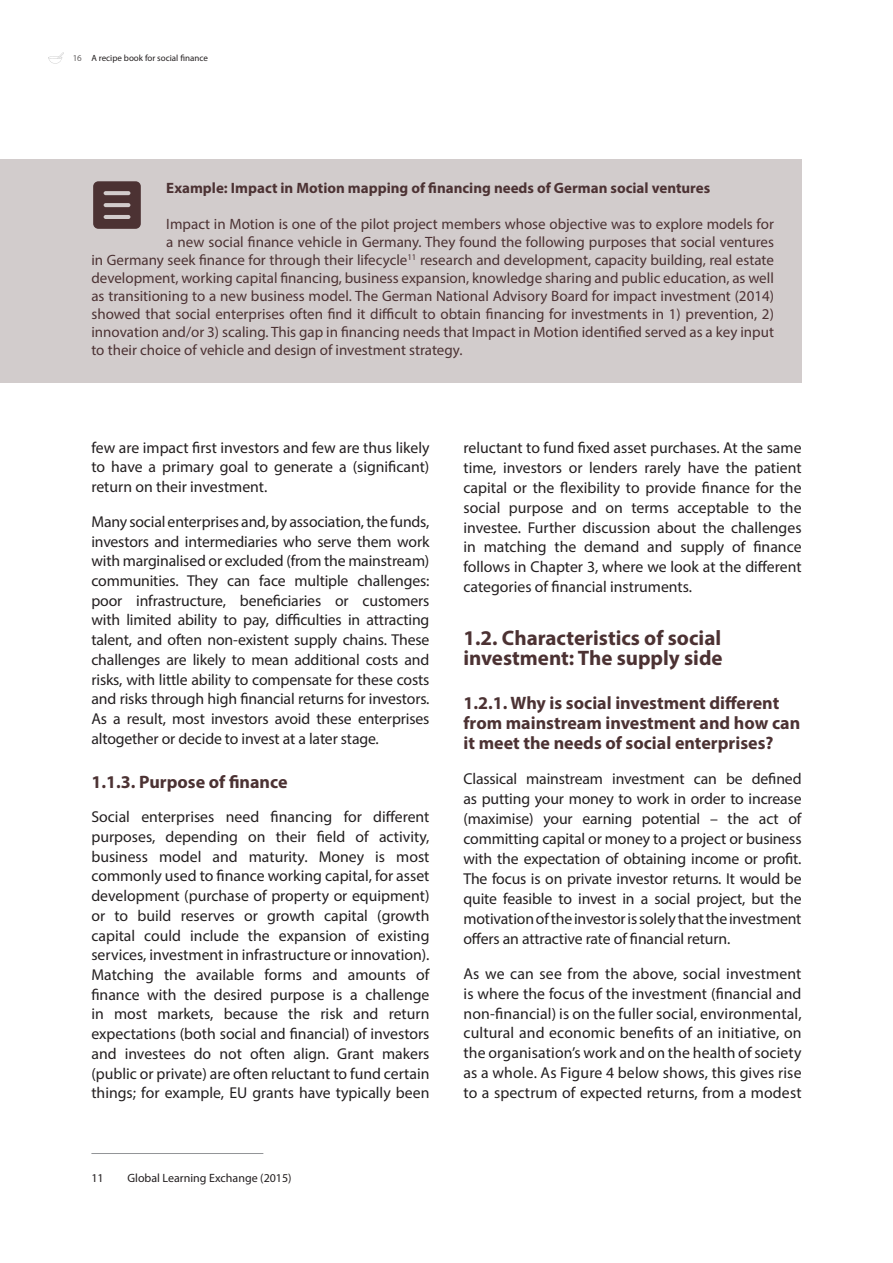
<style>
.page{position:relative;width:893px;height:1263px;background:#fff}
.page>*{position:absolute;margin:0;border:0;box-sizing:border-box;transform-origin:0 0}
.Front_matter_Title_1{font:700 21px/20px "Myriad Pro";color:#4c3233}
.Front_matter_Title_2{font:700 18px/20px "Myriad Pro";color:#4c3233}
.Front_matter_Body_te{font:15.75px/19.6px "Myriad Pro";color:#231f20;text-align:justify}
.Column_title{font:15px "Myriad Pro";color:#4c3233}
.Column_title-2{font:700 15px "Myriad Pro";color:#4c3233}
.Footnote{font:12px "Myriad Pro";color:#231f20}
.t1{font:9px "Myriad Pro";color:#231f20}
</style>
<div class="page">
<svg style="left:48px;top:52px;width:16px;height:12px"></svg>
<div style="left:0;top:159px;width:801px;height:224px;background:#d2cccc"></div>
<svg style="left:93px;top:181px;width:48px;height:48px;background:#614b4b"></svg>
<hr style="left:91px;top:1153px;width:172px;height:1px;background:#939598">
<p class="t1" style="left:72px;top:52px;width:137px">16 A recipe book for social finance</p>
<p class="Column_title-2" style="left:166px;top:178px;width:545px">Example: Impact in Motion mapping of financing needs of German social ventures</p>
<p class="Column_title" style="left:166px;top:214px;width:609px">Impact in Motion is one of the pilot project members whose objective was to explore models for</p>
<p class="Column_title" style="left:166px;top:232px;width:609px">a new social finance vehicle in Germany. They found the following purposes that social ventures</p>
<p class="Column_title" style="left:91px;top:250px;width:684px">in Germany seek finance for through their lifecycle<sup>11</sup> research and development, capacity building, real estate</p>
<p class="Column_title" style="left:91px;top:268px;width:684px">development, working capital financing, business expansion, knowledge sharing and public education, as well</p>
<p class="Column_title" style="left:91px;top:286px;width:684px">as transitioning to a new business model. The German National Advisory Board for impact investment (2014)</p>
<p class="Column_title" style="left:91px;top:304px;width:684px">showed that social enterprises often find it difficult to obtain financing for investments in 1) prevention, 2)</p>
<p class="Column_title" style="left:91px;top:322px;width:684px">innovation and/or 3) scaling. This gap in financing needs that Impact in Motion identified served as a key input</p>
<p class="Column_title" style="left:91px;top:340px;width:373px">to their choice of vehicle and design of investment strategy.</p>
<p class="Front_matter_Body_te" style="left:91px;top:437px;width:340px">few are impact first investors and few are thus likely to have a primary goal to generate a (significant) return on their investment.</p>
<p class="Front_matter_Body_te" style="left:91px;top:511px;width:340px">Many social enterprises and, by association, the funds, investors and intermediaries who serve them work with marginalised or excluded (from the mainstream) communities. They can face multiple challenges: poor infrastructure, beneficiaries or customers with limited ability to pay, difficulties in attracting talent, and often non-existent supply chains. These challenges are likely to mean additional costs and risks, with little ability to compensate for these costs and risks through high financial returns for investors.<br>As a result, most investors avoid these enterprises altogether or decide to invest at a later stage.</p>
<p class="Front_matter_Title_2" style="left:91px;top:771px;width:198px">1.1.3. Purpose of finance</p>
<p class="Front_matter_Body_te" style="left:91px;top:807px;width:340px">Social enterprises need financing for different purposes, depending on their field of activity, business model and maturity. Money is most commonly used to finance working capital, for asset development (purchase of property or equipment) or to build reserves or growth capital (growth capital could include the expansion of existing services, investment in infrastructure or innovation).<br>Matching the available forms and amounts of finance with the desired purpose is a challenge in most markets, because the risk and return expectations (both social and financial) of investors and investees do not often align. Grant makers (public or private) are often reluctant to fund certain things; for example, EU grants have typically been</p>
<p class="Footnote" style="left:91px;top:1170px;width:14px">11</p>
<p class="Footnote" style="left:127px;top:1170px;width:166px">Global Learning Exchange (2015)</p>
<p class="Front_matter_Body_te" style="left:463px;top:437px;width:340px">reluctant to fund fixed asset purchases. At the same time, investors or lenders rarely have the patient capital or the flexibility to provide finance for the social purpose and on terms acceptable to the investee. Further discussion about the challenges in matching the demand and supply of finance follows in Chapter 3, where we look at the different categories of financial instruments.</p>
<p class="Front_matter_Title_1" style="left:463px;top:627px;width:261px">1.2. Characteristics of social investment: The supply side</p>
<p class="Front_matter_Title_2" style="left:463px;top:693px;width:338px">1.2.1. Why is social investment different from mainstream investment and how can it meet the needs of social enterprises?</p>
<p class="Front_matter_Body_te" style="left:463px;top:768px;width:340px">Classical mainstream investment can be defined as putting your money to work in order to increase (maximise) your earning potential – the act of committing capital or money to a project or business with the expectation of obtaining income or profit.<br>The focus is on private investor returns. It would be quite feasible to invest in a social project, but the motivation of the investor is solely that the investment offers an attractive rate of financial return.</p>
<p class="Front_matter_Body_te" style="left:463px;top:963px;width:340px">As we can see from the above, social investment is where the focus of the investment (financial and non-financial) is on the fuller social, environmental, cultural and economic benefits of an initiative, on the organisation’s work and on the health of society as a whole. As Figure 4 below shows, this gives rise to a spectrum of expected returns, from a modest</p>
</div>
